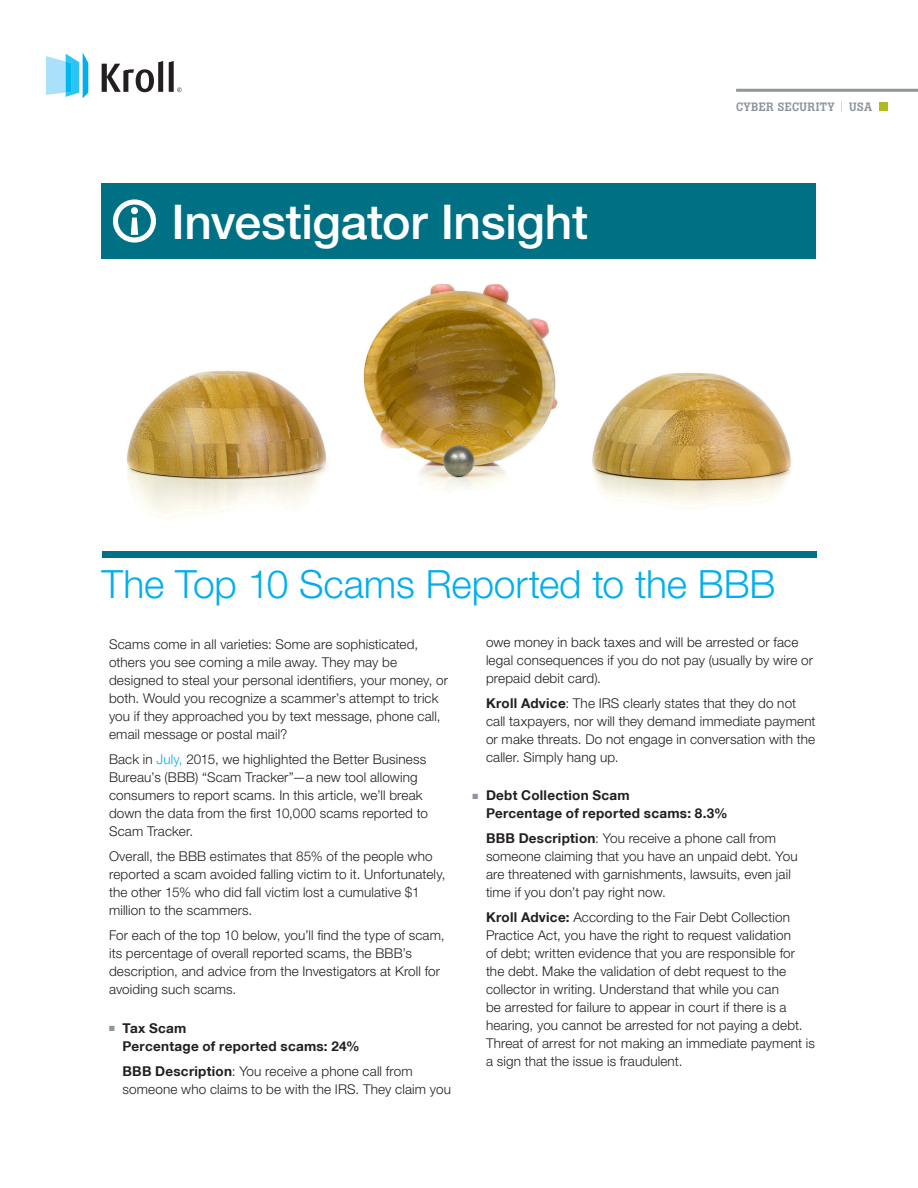
<style>
.page{position:relative;width:918px;height:1188px;background:#fff}
.page>*{position:absolute;margin:0;border:0;box-sizing:border-box;transform-origin:0 0}
.Cover_Headline{font:500 48px "Helvetica Neue LT Std";letter-spacing:-.01em;color:#fff}
.Headline{font:300 39px "Helvetica Neue LT Std";letter-spacing:-.005em;color:#00aeef}
.Body_Copy{font:300 13.5px/18px "Helvetica Neue LT Std";letter-spacing:.01em;color:#231f20}
.Bullets_Body_Copy{font:300 13.5px/18px "Helvetica Neue LT Std";letter-spacing:.01em;color:#231f20}
.Bullets_Body_Copy-2{font:700 13.5px/18px "Helvetica Neue LT";letter-spacing:.02em;color:#231f20}
.t1{font:500 12px "Boton BQ";letter-spacing:.025em;color:#8f959d}
.s1{font-weight:300}
.s2{color:#00aeef}
.s3{color:#8f959d}
.s4{font-family:"Helvetica Neue LT";font-weight:700}
</style>
<div class="page">
<svg style="left:46px;top:52px;width:42px;height:46px"></svg>
<svg style="left:102px;top:61px;width:80px;height:31px"></svg>
<hr style="left:736px;top:89px;width:182px;height:3px;background:#8f959d">
<div style="left:879px;top:102px;width:9px;height:9px;background:#b0bb1d"></div>
<div style="left:102px;top:184px;width:714px;height:75px;background:#007184"></div>
<div style="left:102px;top:551px;width:714px;height:6px;background:#007184"></div>
<svg style="left:113px;top:199px;width:43px;height:44px"></svg>
<img style="left:127px;top:284px;width:664px;height:231px">
<p class="Cover_Headline" style="left:171px;top:193px;width:418px">Investigator Insight</p>
<p class="t1" style="left:736px;top:100px;width:138px">CYBER SECURITY <span class="s1">|</span> USA</p>
<p class="Headline" style="left:102px;top:560px;width:675px">The Top 10 Scams Reported to the BBB</p>
<p class="Body_Copy" style="left:109px;top:635px;width:341px">Scams come in all varieties: Some are sophisticated, others you see coming a mile away. They may be designed to steal your personal identifiers, your money, or both. Would you recognize a scammer’s attempt to trick you if they approached you by text message, phone call, email message or postal mail?</p>
<p class="Body_Copy" style="left:109px;top:750px;width:320px">Back in <span class="s2">July,</span> 2015, we highlighted the Better Business Bureau’s (BBB) “Scam Tracker”—a new tool allowing consumers to report scams. In this article, we’ll break down the data from the first 10,000 scams reported to Scam Tracker.</p>
<p class="Body_Copy" style="left:109px;top:847px;width:338px">Overall, the BBB estimates that 85% of the people who reported a scam avoided falling victim to it. Unfortunately, the other 15% who did fall victim lost a cumulative $1 million to the scammers.</p>
<p class="Body_Copy" style="left:109px;top:926px;width:337px">For each of the top 10 below, you’ll find the type of scam, its percentage of overall reported scams, the BBB’s description, and advice from the Investigators at Kroll for avoiding such scams.</p>
<p class="Bullets_Body_Copy-2" style="left:123px;top:1018px;width:239px;text-indent:-14px"><span class="s3">■</span> Tax Scam<br>Percentage of reported scams: 24%</p>
<p class="Bullets_Body_Copy" style="left:123px;top:1062px;width:330px"><span class="s4">BBB Description</span>: You receive a phone call from someone who claims to be with the IRS. They claim you</p>
<p class="Bullets_Body_Copy" style="left:486px;top:633px;width:329px">owe money in back taxes and will be arrested or face legal consequences if you do not pay (usually by wire or prepaid debit card).</p>
<p class="Body_Copy" style="left:486px;top:694px;width:331px"><span class="s4">Kroll Advice</span>: The IRS clearly states that they do not call taxpayers, nor will they demand immediate payment or make threats. Do not engage in conversation with the caller. Simply hang up.</p>
<p class="Bullets_Body_Copy-2" style="left:486px;top:786px;width:243px;text-indent:-14px"><span class="s3">■</span> Debt Collection Scam<br>Percentage of reported scams: 8.3%</p>
<p class="Bullets_Body_Copy" style="left:486px;top:829px;width:313px"><span class="s4">BBB Description</span>: You receive a phone call from someone claiming that you have an unpaid debt. You are threatened with garnishments, lawsuits, even jail time if you don’t pay right now.</p>
<p class="Body_Copy" style="left:486px;top:908px;width:331px"><span class="s4">Kroll Advice:</span> According to the Fair Debt Collection Practice Act, you have the right to request validation<br>of debt; written evidence that you are responsible for the debt. Make the validation of debt request to the collector in writing. Understand that while you can<br>be arrested for failure to appear in court if there is a hearing, you cannot be arrested for not paying a debt.<br>Threat of arrest for not making an immediate payment is a sign that the issue is fraudulent.</p>
</div>
